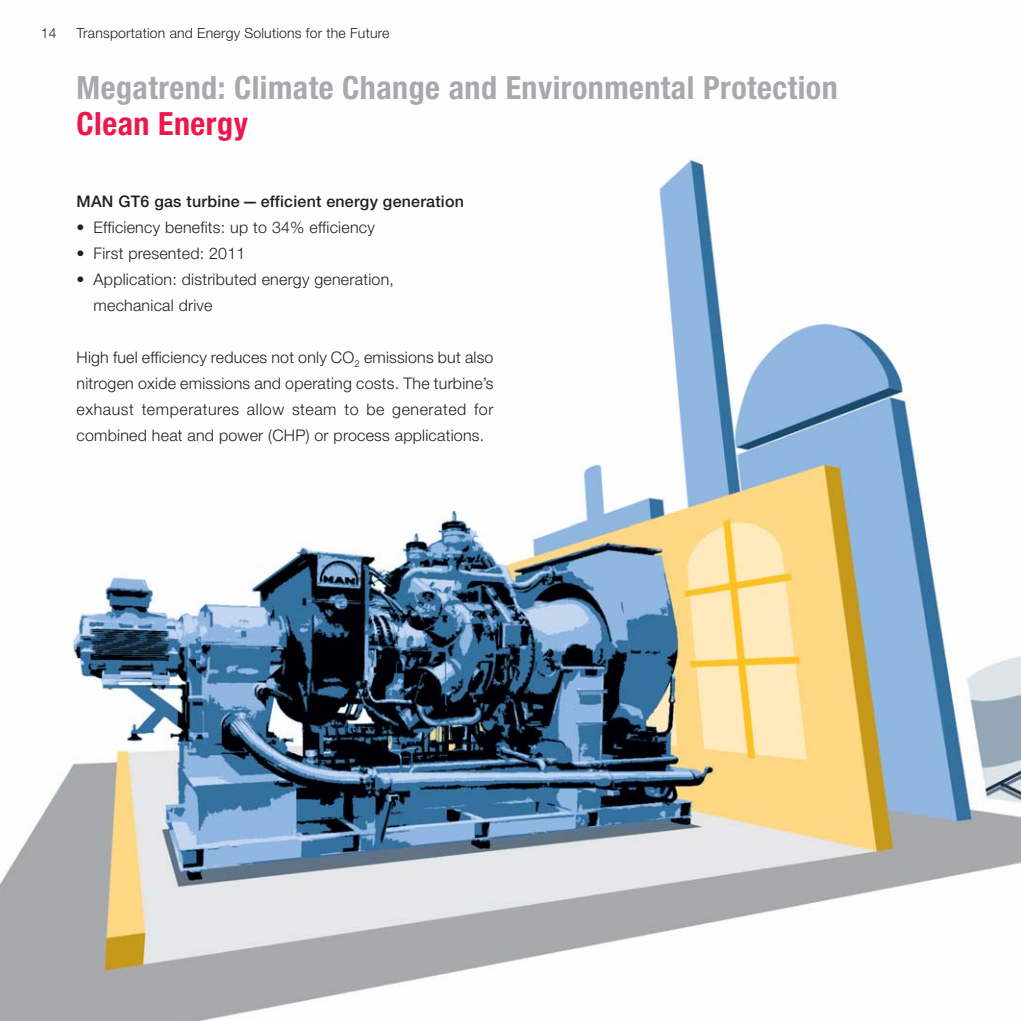
<style>
.page{position:relative;width:1021px;height:1021px;background:#fff}
.page>*{position:absolute;margin:0;border:0;box-sizing:border-box;transform-origin:0 0}
.t1{font:700 condensed 32px "Helvetica Neue LT Std";letter-spacing:.015em;color:#a7a9ac}
.t2{font:700 condensed 32px "Helvetica Neue LT Std";letter-spacing:.015em;color:#ed174e}
.t3{font:300 16px/26px "Helvetica Neue LT Std";letter-spacing:.015em;color:#231f20}
.t4{font:500 16px "Helvetica Neue LT Std";letter-spacing:.015em;color:#231f20}
.t5{font:300 14px "Helvetica Neue LT Std";letter-spacing:.015em;color:#231f20}
</style>
<div class="page">
<img style="left:0;top:158px;width:1020px;height:862px">
<p class="t5" style="left:41px;top:28px;width:17px">14</p>
<p class="t5" style="left:77px;top:28px;width:314px">Transportation and Energy Solutions for the Future</p>
<h1 class="t1" style="left:77px;top:76px;width:762px">Megatrend: Climate Change and Environmental Protection</h1>
<h1 class="t2" style="left:77px;top:112px;width:173px">Clean Energy</h1>
<p class="t4" style="left:77px;top:195px;width:389px">MAN GT6 gas turbine — efficient energy generation</p>
<p class="t3" style="left:77px;top:215px;width:300px">• Efficiency benefits: up to 34% efficiency</p>
<p class="t3" style="left:77px;top:241px;width:170px">• First presented: 2011</p>
<p class="t3" style="left:94px;top:267px;width:302px;text-indent:-17px">• Application: distributed energy generation, mechanical drive</p>
<p class="t3" style="left:77px;top:345px;width:418px;text-align:justify">High fuel efficiency reduces not only CO<sub>2</sub> emissions but also nitrogen oxide emissions and operating costs. The turbine’s exhaust temperatures allow steam to be generated for combined heat and power (CHP) or process applications.</p>
</div>
